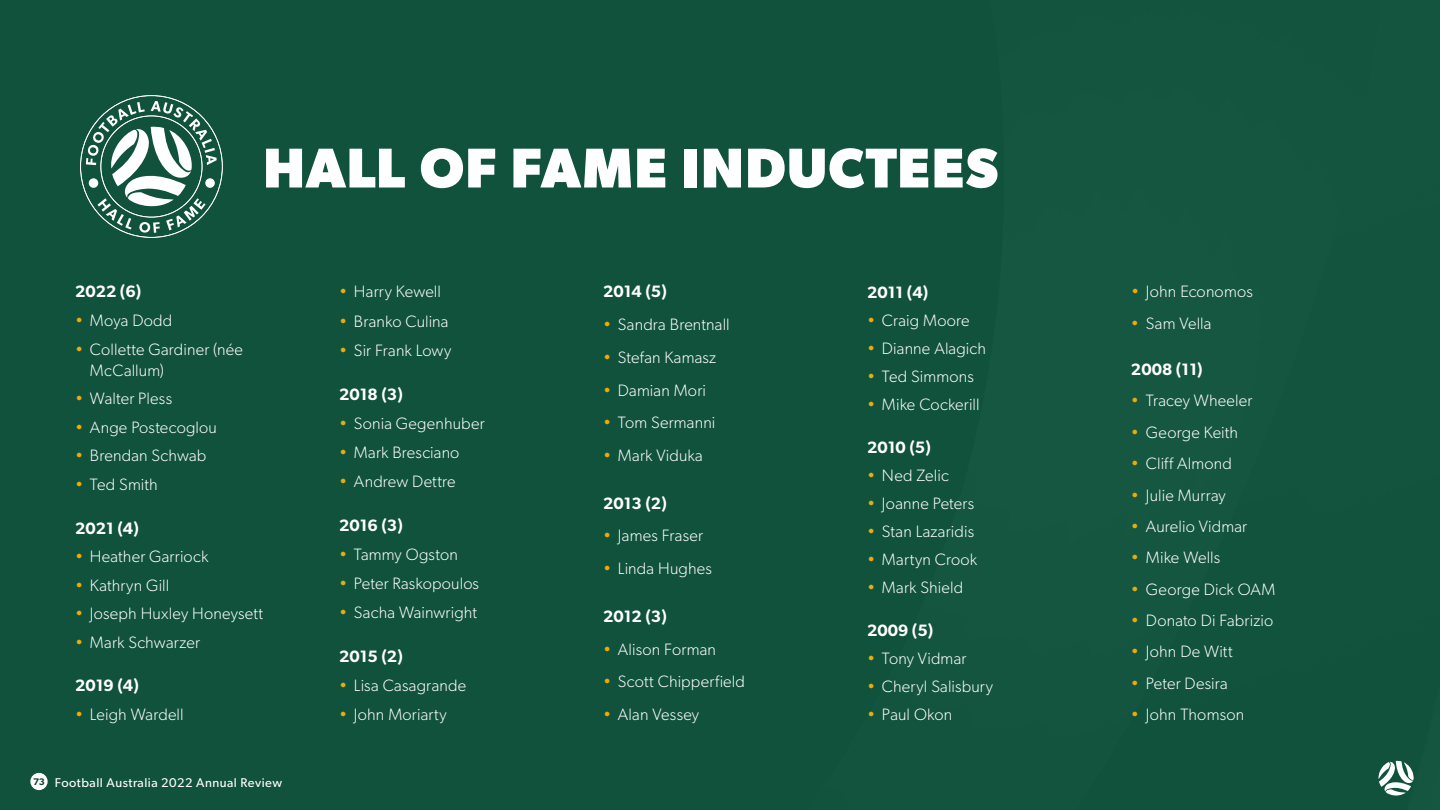
<style>
.page{position:relative;width:1440px;height:810px;background:#10523c}
.page>*{position:absolute;margin:0;border:0;box-sizing:border-box;transform-origin:0 0}
.t1{font:700 56.25px "Gibson";letter-spacing:.02em;color:#fff}
.t2{font:300 16.5px/21.1px "Gibson";letter-spacing:.01em;color:#fff}
.t3{font:600 16.5px "Gibson";letter-spacing:.005em;color:#fff}
.t4{font:12.75px "Gibson";letter-spacing:.04em;color:#fff}
.s1{color:#ebab0a}
.s2{font-weight:600;font-size:9.68px;color:#143e34}
</style>
<div class="page">
<div style="left:30px;top:773px;width:18px;height:17px;background:#fff;border-radius:50%"></div>
<svg style="left:1378px;top:761px;width:36px;height:35px"></svg>
<svg style="left:80px;top:95px;width:143px;height:143px"></svg>
<h1 class="t1" style="left:263px;top:135px;width:736px">HALL OF FAME INDUCTEES</h1>
<p class="t3" style="left:75px;top:282px;width:68px">2022 (6)</p>
<p class="t2" style="left:75px;top:310px;width:99px"><span class="s1">•</span> Moya Dodd</p>
<p class="t2" style="left:90px;top:338px;width:154px;text-indent:-15px"><span class="s1">•</span> Collette Gardiner (née<br>McCallum)</p>
<p class="t2" style="left:75px;top:388px;width:99px"><span class="s1">•</span> Walter Pless</p>
<p class="t2" style="left:75px;top:416px;width:143px"><span class="s1">•</span> Ange Postecoglou</p>
<p class="t2" style="left:75px;top:445px;width:133px"><span class="s1">•</span> Brendan Schwab</p>
<p class="t2" style="left:75px;top:474px;width:84px"><span class="s1">•</span> Ted Smith</p>
<p class="t3" style="left:75px;top:518px;width:65px">2021 (4)</p>
<p class="t2" style="left:75px;top:546px;width:135px"><span class="s1">•</span> Heather Garriock</p>
<p class="t2" style="left:75px;top:574px;width:96px"><span class="s1">•</span> Kathryn Gill</p>
<p class="t2" style="left:75px;top:603px;width:190px"><span class="s1">•</span> Joseph Huxley Honeysett</p>
<p class="t2" style="left:75px;top:631px;width:126px"><span class="s1">•</span> Mark Schwarzer</p>
<p class="t3" style="left:75px;top:676px;width:65px">2019 (4)</p>
<p class="t2" style="left:75px;top:704px;width:110px"><span class="s1">•</span> Leigh Wardell</p>
<p class="t4" style="left:33px;top:775px;width:251px"><span class="s2">73</span> Football Australia 2022 Annual Review</p>
<p class="t2" style="left:339px;top:281px;width:103px"><span class="s1">•</span> Harry Kewell</p>
<p class="t2" style="left:339px;top:310px;width:111px"><span class="s1">•</span> Branko Culina</p>
<p class="t2" style="left:339px;top:339px;width:114px"><span class="s1">•</span> Sir Frank Lowy</p>
<p class="t3" style="left:339px;top:384px;width:65px">2018 (3)</p>
<p class="t2" style="left:339px;top:412px;width:147px"><span class="s1">•</span> Sonia Gegenhuber</p>
<p class="t2" style="left:339px;top:441px;width:122px"><span class="s1">•</span> Mark Bresciano</p>
<p class="t2" style="left:339px;top:470px;width:118px"><span class="s1">•</span> Andrew Dettre</p>
<p class="t3" style="left:339px;top:515px;width:65px">2016 (3)</p>
<p class="t2" style="left:339px;top:543px;width:120px"><span class="s1">•</span> Tammy Ogston</p>
<p class="t2" style="left:339px;top:572px;width:142px"><span class="s1">•</span> Peter Raskopoulos</p>
<p class="t2" style="left:339px;top:601px;width:140px"><span class="s1">•</span> Sacha Wainwright</p>
<p class="t3" style="left:339px;top:646px;width:65px">2015 (2)</p>
<p class="t2" style="left:339px;top:675px;width:129px"><span class="s1">•</span> Lisa Casagrande</p>
<p class="t2" style="left:339px;top:704px;width:109px"><span class="s1">•</span> John Moriarty</p>
<p class="t3" style="left:603px;top:282px;width:65px">2014 (5)</p>
<p class="t2" style="left:603px;top:314px;width:128px"><span class="s1">•</span> Sandra Brentnall</p>
<p class="t2" style="left:603px;top:346px;width:115px"><span class="s1">•</span> Stefan Kamasz</p>
<p class="t2" style="left:603px;top:379px;width:105px"><span class="s1">•</span> Damian Mori</p>
<p class="t2" style="left:603px;top:412px;width:114px"><span class="s1">•</span> Tom Sermanni</p>
<p class="t2" style="left:603px;top:445px;width:101px"><span class="s1">•</span> Mark Viduka</p>
<p class="t3" style="left:603px;top:493px;width:65px">2013 (2)</p>
<p class="t2" style="left:603px;top:525px;width:101px"><span class="s1">•</span> James Fraser</p>
<p class="t2" style="left:603px;top:558px;width:111px"><span class="s1">•</span> Linda Hughes</p>
<p class="t3" style="left:603px;top:606px;width:65px">2012 (3)</p>
<p class="t2" style="left:603px;top:638px;width:114px"><span class="s1">•</span> Alison Forman</p>
<p class="t2" style="left:603px;top:671px;width:144px"><span class="s1">•</span> Scott Chipperfield</p>
<p class="t2" style="left:603px;top:704px;width:98px"><span class="s1">•</span> Alan Vessey</p>
<p class="t3" style="left:867px;top:282px;width:63px">2011 (4)</p>
<p class="t2" style="left:867px;top:309px;width:104px"><span class="s1">•</span> Craig Moore</p>
<p class="t2" style="left:867px;top:337px;width:121px"><span class="s1">•</span> Dianne Alagich</p>
<p class="t2" style="left:867px;top:365px;width:108px"><span class="s1">•</span> Ted Simmons</p>
<p class="t2" style="left:867px;top:393px;width:114px"><span class="s1">•</span> Mike Cockerill</p>
<p class="t3" style="left:867px;top:437px;width:65px">2010 (5)</p>
<p class="t2" style="left:867px;top:464px;width:83px"><span class="s1">•</span> Ned Zelic</p>
<p class="t2" style="left:867px;top:492px;width:109px"><span class="s1">•</span> Joanne Peters</p>
<p class="t2" style="left:867px;top:520px;width:109px"><span class="s1">•</span> Stan Lazaridis</p>
<p class="t2" style="left:867px;top:548px;width:112px"><span class="s1">•</span> Martyn Crook</p>
<p class="t2" style="left:867px;top:576px;width:98px"><span class="s1">•</span> Mark Shield</p>
<p class="t3" style="left:867px;top:620px;width:68px">2009 (5)</p>
<p class="t2" style="left:867px;top:648px;width:101px"><span class="s1">•</span> Tony Vidmar</p>
<p class="t2" style="left:867px;top:676px;width:127px"><span class="s1">•</span> Cheryl Salisbury</p>
<p class="t2" style="left:867px;top:704px;width:87px"><span class="s1">•</span> Paul Okon</p>
<p class="t2" style="left:1131px;top:281px;width:123px"><span class="s1">•</span> John Economos</p>
<p class="t2" style="left:1131px;top:312px;width:82px"><span class="s1">•</span> Sam Vella</p>
<p class="t3" style="left:1131px;top:360px;width:73px">2008 (11)</p>
<p class="t2" style="left:1131px;top:390px;width:123px"><span class="s1">•</span> Tracey Wheeler</p>
<p class="t2" style="left:1131px;top:421px;width:109px"><span class="s1">•</span> George Keith</p>
<p class="t2" style="left:1131px;top:453px;width:102px"><span class="s1">•</span> Cliff Almond</p>
<p class="t2" style="left:1131px;top:484px;width:96px"><span class="s1">•</span> Julie Murray</p>
<p class="t2" style="left:1131px;top:515px;width:118px"><span class="s1">•</span> Aurelio Vidmar</p>
<p class="t2" style="left:1131px;top:547px;width:91px"><span class="s1">•</span> Mike Wells</p>
<p class="t2" style="left:1131px;top:578px;width:146px"><span class="s1">•</span> George Dick OAM</p>
<p class="t2" style="left:1131px;top:610px;width:144px"><span class="s1">•</span> Donato Di Fabrizio</p>
<p class="t2" style="left:1131px;top:641px;width:103px"><span class="s1">•</span> John De Witt</p>
<p class="t2" style="left:1131px;top:672px;width:98px"><span class="s1">•</span> Peter Desira</p>
<p class="t2" style="left:1131px;top:704px;width:115px"><span class="s1">•</span> John Thomson</p>
</div>
